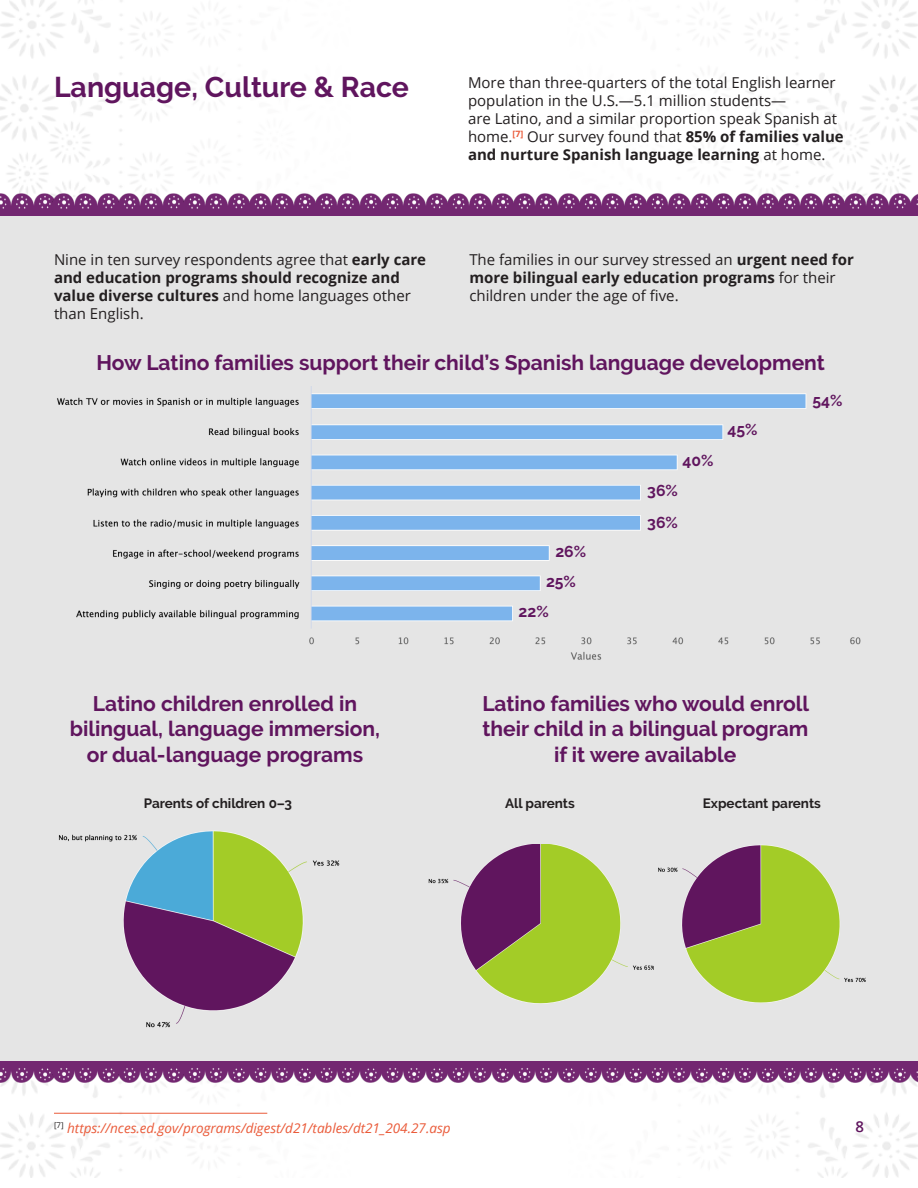
<style>
.page{position:relative;width:918px;height:1188px;background:#fff}
.page>*{position:absolute;margin:0;border:0;box-sizing:border-box;transform-origin:0 0}
.t1{font:700 28.5px "Raleway";color:#60155e}
.t2{font:700 21px/25.2px "Raleway";color:#60155e;text-align:center}
.t3{font:700 15.75px "Raleway";color:#60155e}
.t4{font:15px/18px "Open Sans";color:#231f20}
.t5{font:600 15px "Open Sans";color:#60155e}
.t6{font:italic 13.5px "Open Sans";color:#ea5b3a}
.t7{font:700 13.5px "Raleway";color:#231f20}
.s1{font-weight:700}
</style>
<div class="page">
<div style="left:0;top:209px;width:918px;height:858px;background:#e5e5e5"></div>
<hr style="left:54px;top:1113px;width:213px;height:1px;background:#ea5b3a">
<img style="left:0;top:192px;width:53px;height:23px">
<img style="left:53px;top:192px;width:130px;height:23px">
<img style="left:183px;top:192px;width:735px;height:23px">
<img style="left:0;top:1061px;width:53px;height:24px">
<img style="left:53px;top:1061px;width:130px;height:24px">
<img style="left:183px;top:1061px;width:735px;height:24px">
<img style="left:57px;top:386px;width:804px;height:274px">
<img style="left:58px;top:831px;width:282px;height:197px">
<img style="left:428px;top:844px;width:226px;height:159px">
<img style="left:658px;top:845px;width:207px;height:158px">
<p class="t1" style="left:54px;top:71px;width:357px">Language, Culture &amp; Race</p>
<p class="t4" style="left:468px;top:73px;width:369px">More than three-quarters of the total English learner population in the U.S.—5.1 million students—</p>
<p class="t4" style="left:468px;top:109px;width:377px">are Latino, and a similar proportion speak Spanish at home.<sup>[7]</sup> Our survey found that <span class="s1">85% of families value and nurture Spanish language learning</span> at home.</p>
<p class="t4" style="left:54px;top:250px;width:374px">Nine in ten survey respondents agree that <span class="s1">early care and education programs should recognize and value diverse cultures</span> and home languages other than English.</p>
<p class="t4" style="left:469px;top:250px;width:386px">The families in our survey stressed an <span class="s1">urgent need for more bilingual early education programs</span> for their children under the age of five.</p>
<p class="t2" style="left:96px;top:350px;width:730px">How Latino families support their child’s Spanish language development</p>
<p class="t3" style="left:555px;top:543px;width:32px">26%</p>
<p class="t3" style="left:546px;top:572px;width:31px">25%</p>
<p class="t3" style="left:519px;top:603px;width:32px">22%</p>
<p class="t3" style="left:682px;top:452px;width:33px">40%</p>
<p class="t3" style="left:647px;top:482px;width:32px">36%</p>
<p class="t3" style="left:647px;top:513px;width:32px">36%</p>
<p class="t3" style="left:728px;top:421px;width:32px">45%</p>
<p class="t3" style="left:813px;top:391px;width:32px">54%</p>
<p class="t2" style="left:70px;top:691px;width:312px">Latino children enrolled in bilingual, language immersion, or dual-language programs</p>
<p class="t2" style="left:482px;top:691px;width:328px">Latino families who would enroll their child in a bilingual program if it were available</p>
<p class="t7" style="left:144px;top:796px;width:150px">Parents of children 0–3</p>
<p class="t7" style="left:505px;top:796px;width:71px">All parents</p>
<p class="t7" style="left:703px;top:796px;width:120px">Expectant parents</p>
<p class="t6" style="left:54px;top:1118px;width:398px"><sup>[7]</sup> https://nces.ed.gov/programs/digest/d21/tables/dt21_204.27.asp</p>
<p class="t5" style="left:855px;top:1116px;width:10px">8</p>
</div>
